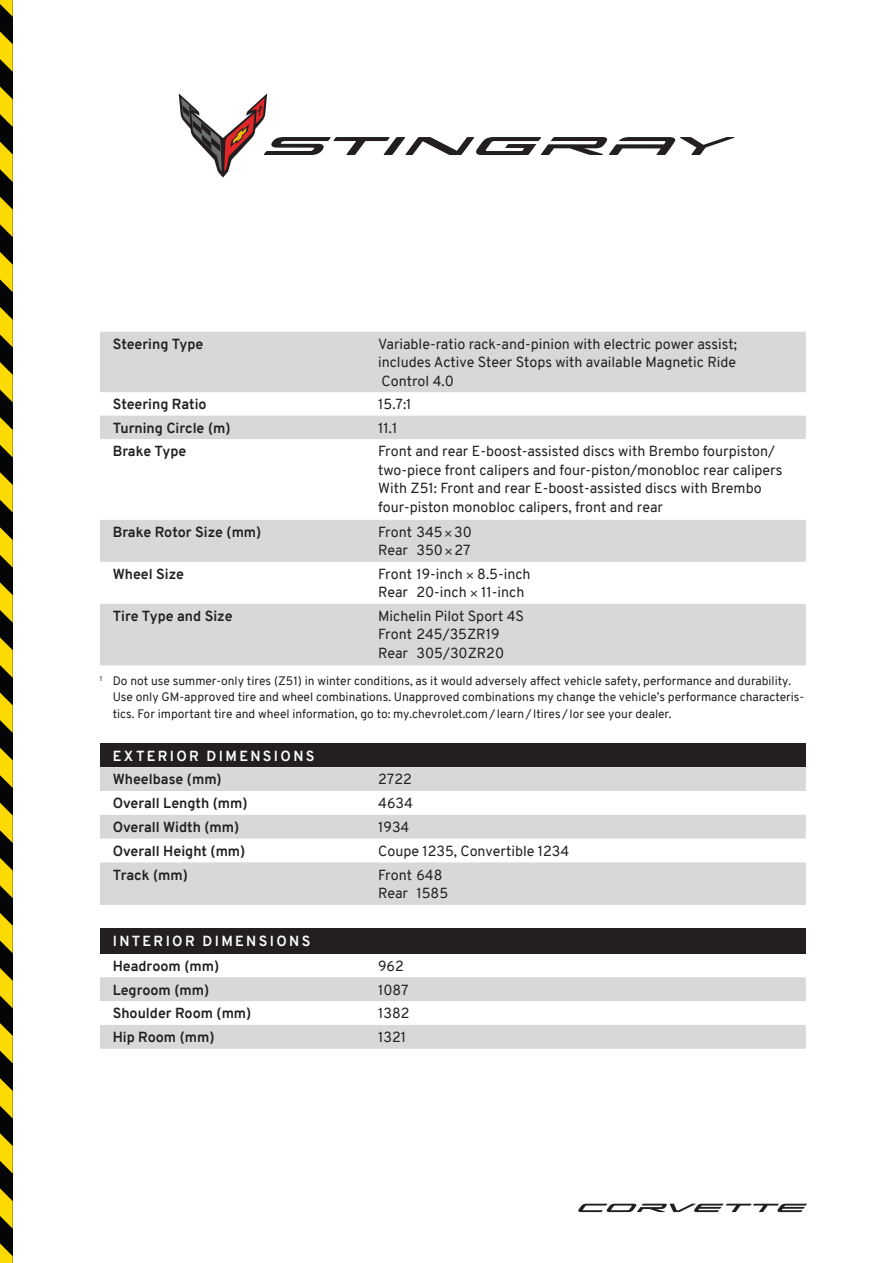
<style>
.page{position:relative;width:893px;height:1263px;background:#fff}
.page>*{position:absolute;margin:0;border:0;box-sizing:border-box;transform-origin:0 0}
.t1{font:14.25px/18.5px "Overpass";color:#231f20}
.t2{font:700 14.25px "Overpass";color:#231f20}
.t3{font:700 14.25px "Overpass";letter-spacing:.165em;color:#fff}
.t4{font:12px/16.5px "Overpass";color:#231f20}
</style>
<div class="page">
<svg style="left:0;top:0;width:13px;height:1263px;background:#7d6d04"></svg>
<svg style="left:100px;top:332px;width:706px;height:333px;fill:#d8d8d9"></svg>
<div style="left:100px;top:744px;width:706px;height:23px;background:#231f20"></div>
<svg style="left:100px;top:767px;width:706px;height:138px;fill:#d8d8d9"></svg>
<div style="left:100px;top:928px;width:706px;height:25px;background:#231f20"></div>
<svg style="left:100px;top:977px;width:706px;height:72px;fill:#d8d8d9"></svg>
<svg style="left:578px;top:1203px;width:229px;height:10px"></svg>
<svg style="left:179px;top:94px;width:555px;height:83px"></svg>
<svg style="left:445px;top:530px;width:7px;height:7px"></svg>
<svg style="left:446px;top:549px;width:6px;height:6px"></svg>
<svg style="left:467px;top:572px;width:6px;height:7px"></svg>
<svg style="left:471px;top:591px;width:6px;height:6px"></svg>
<p class="t2" style="left:113px;top:334px;width:92px">Steering Type</p>
<p class="t1" style="left:378px;top:335px;width:360px;text-align:justify">Variable-ratio rack-and-pinion with electric power assist; includes Active Steer Stops with available Magnetic Ride Control 4.0</p>
<p class="t2" style="left:113px;top:394px;width:95px">Steering Ratio</p>
<p class="t1" style="left:378px;top:395px;width:35px">15.7:1</p>
<p class="t2" style="left:113px;top:418px;width:119px">Turning Circle (m)</p>
<p class="t1" style="left:378px;top:419px;width:21px">11.1</p>
<p class="t2" style="left:113px;top:441px;width:75px">Brake Type</p>
<p class="t1" style="left:378px;top:442px;width:406px">Front and rear E-boost-assisted discs with Brembo fourpiston/ two-piece front calipers and four-piston/monobloc rear calipers With Z51: Front and rear E-boost-assisted discs with Brembo four-piston monobloc calipers, front and rear</p>
<p class="t2" style="left:113px;top:522px;width:150px">Brake Rotor Size (mm)</p>
<p class="t1" style="left:378px;top:523px;width:95px">Front 345 30<br>Rear 350 27</p>
<p class="t2" style="left:113px;top:564px;width:73px">Wheel Size</p>
<p class="t1" style="left:378px;top:565px;width:154px">Front 19-inch 8.5-inch<br>Rear 20-inch 11-inch</p>
<p class="t2" style="left:113px;top:606px;width:121px">Tire Type and Size</p>
<p class="t1" style="left:378px;top:607px;width:147px">Michelin Pilot Sport 4S<br>Front 245/35ZR19<br>Rear 305/30ZR20</p>
<p class="t4" style="left:113px;top:672px;width:693px;text-indent:-13px"><sup>1</sup> Do not use summer-only tires (Z51) in winter conditions, as it would adversely affect vehicle safety, performance and durability.<br>Use only GM-approved tire and wheel combinations. Unapproved combinations my change the vehicle’s performance characteris&shy;tics. For important tire and wheel information, go to: my.chevrolet.com/ learn/ ltires / lor see your dealer.</p>
<p class="t3" style="left:113px;top:746px;width:203px">EXTERIOR DIMENSIONS</p>
<p class="t2" style="left:113px;top:769px;width:111px">Wheelbase (mm)</p>
<p class="t1" style="left:378px;top:770px;width:35px">2722</p>
<p class="t2" style="left:113px;top:793px;width:136px">Overall Length (mm)</p>
<p class="t1" style="left:378px;top:794px;width:36px">4634</p>
<p class="t2" style="left:113px;top:817px;width:128px">Overall Width (mm)</p>
<p class="t1" style="left:378px;top:818px;width:33px">1934</p>
<p class="t2" style="left:113px;top:841px;width:134px">Overall Height (mm)</p>
<p class="t1" style="left:378px;top:842px;width:193px">Coupe 1235, Convertible 1234</p>
<p class="t2" style="left:113px;top:864px;width:77px">Track (mm)</p>
<p class="t1" style="left:378px;top:865px;width:71px">Front 648<br>Rear 1585</p>
<p class="t3" style="left:113px;top:931px;width:199px">INTERIOR DIMENSIONS</p>
<p class="t2" style="left:113px;top:955px;width:108px">Headroom (mm)</p>
<p class="t1" style="left:378px;top:957px;width:27px">962</p>
<p class="t2" style="left:113px;top:979px;width:98px">Legroom (mm)</p>
<p class="t1" style="left:378px;top:980px;width:32px">1087</p>
<p class="t2" style="left:113px;top:1003px;width:140px">Shoulder Room (mm)</p>
<p class="t1" style="left:378px;top:1004px;width:33px">1382</p>
<p class="t2" style="left:113px;top:1027px;width:103px">Hip Room (mm)</p>
<p class="t1" style="left:378px;top:1028px;width:29px">1321</p>
</div>
